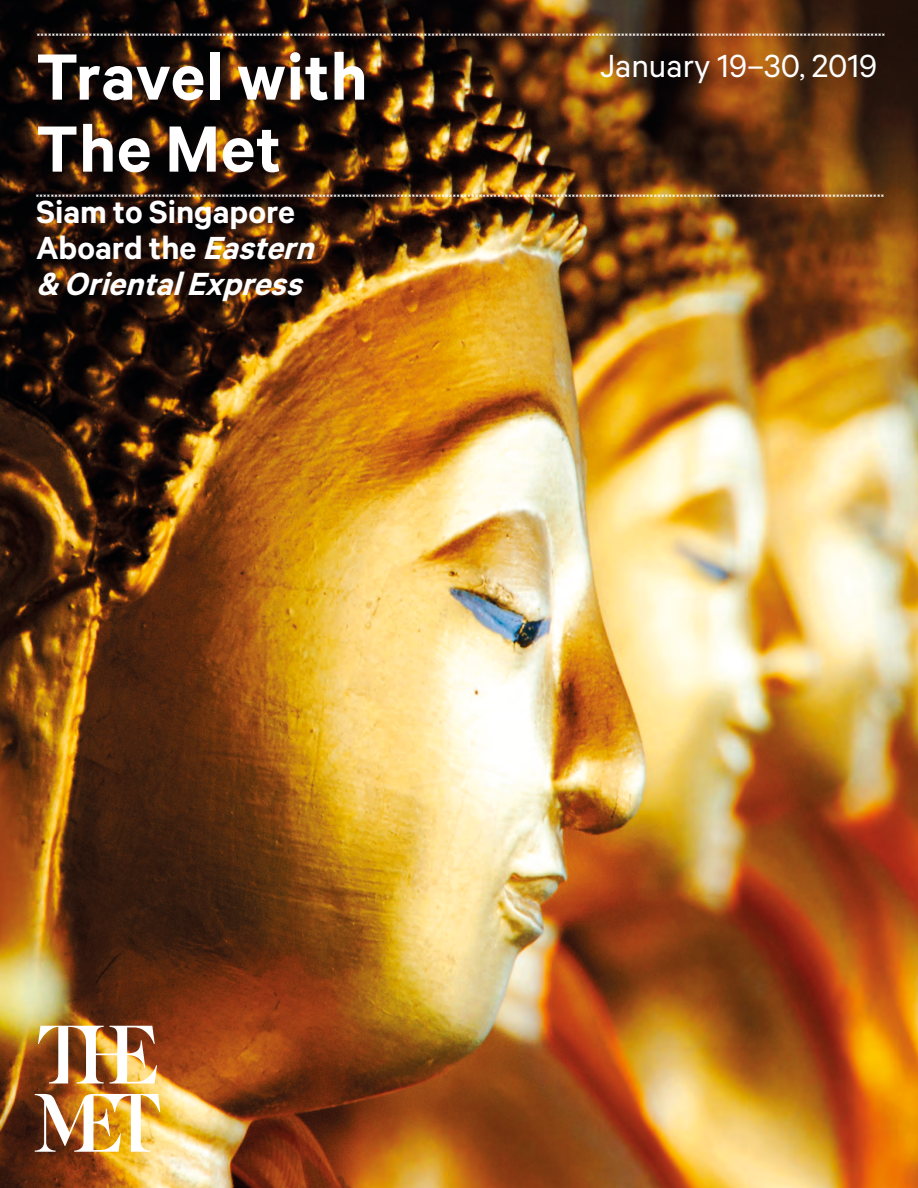
<style>
.page{position:relative;width:918px;height:1188px;background:#fff}
.page>*{position:absolute;margin:0;border:0;box-sizing:border-box;transform-origin:0 0}
.Exterior_Header{font:600 73.5px "The Met Sans";letter-spacing:.01em;color:#fff}
.Exterior_Subheader{font:600 36px "The Met Sans";color:#fff}
.Exterior_Subheader-2{font:36px "The Met Sans";color:#fff}
.Exterior_Subheader-3{font:italic 600 36px "The Met Sans";color:#fff}
.s1{font-style:italic}
</style>
<div class="page">
<img style="left:0;top:0;width:918px;height:1188px">
<img style="left:35px;top:1094px;width:125px;height:58px">
<img style="left:38px;top:1026px;width:119px;height:57px">
<svg style="left:37px;top:33px;width:848px;height:3px"></svg>
<svg style="left:36px;top:194px;width:848px;height:3px"></svg>
<p class="Exterior_Header" style="left:36px;top:33px;width:333px">Travel with</p>
<p class="Exterior_Header" style="left:36px;top:105px;width:247px">The Met</p>
<p class="Exterior_Subheader" style="left:36px;top:190px;width:261px">Siam to Singapore</p>
<p class="Exterior_Subheader" style="left:36px;top:226px;width:290px">Aboard the <span class="s1">Eastern</span></p>
<p class="Exterior_Subheader-3" style="left:36px;top:262px;width:278px">&amp; OrientalExpress</p>
<p class="Exterior_Subheader-2" style="left:600px;top:45px;width:279px">January 19–30, 2019</p>
</div>
